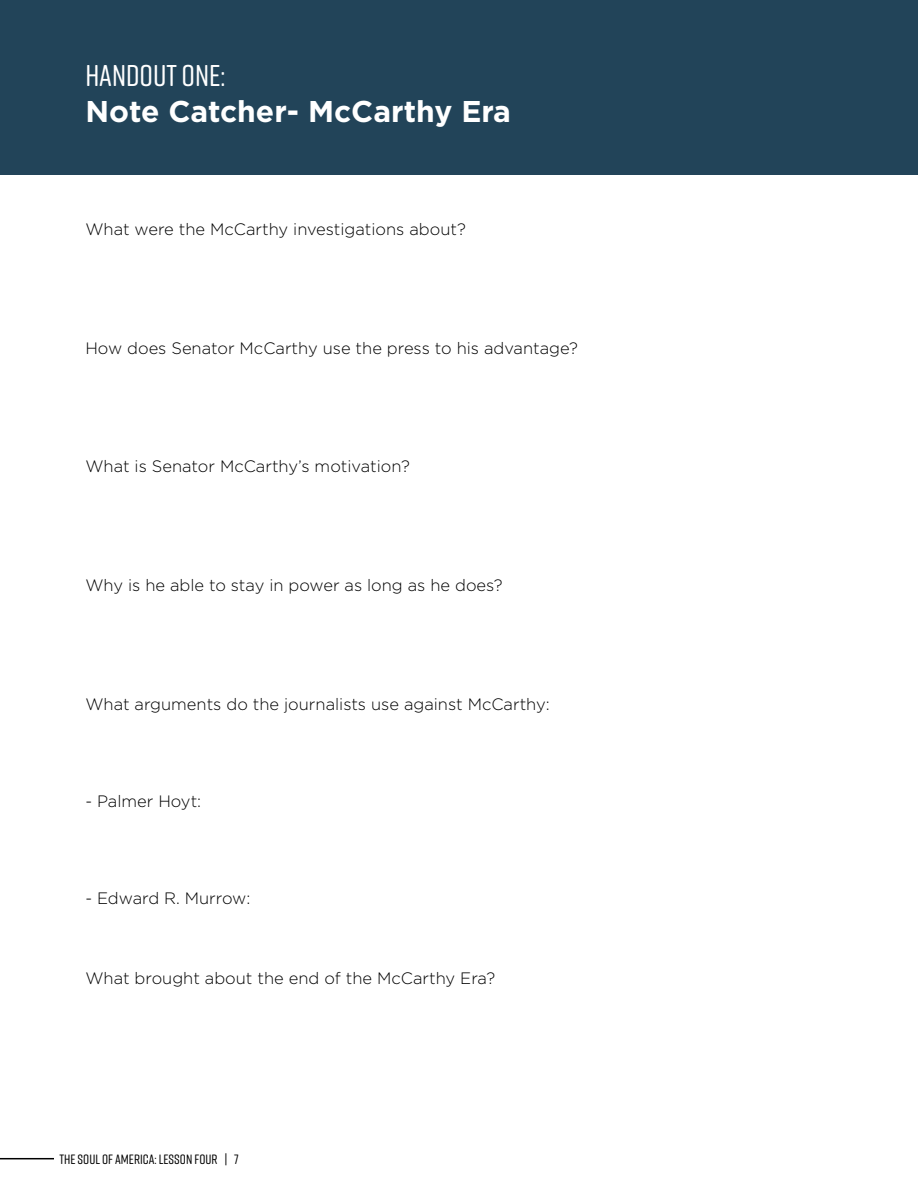
<style>
.page{position:relative;width:918px;height:1188px;background:#fff}
.page>*{position:absolute;margin:0;border:0;box-sizing:border-box;transform-origin:0 0}
.t1{font:700 30px "Gotham";color:#fff}
.t2{font:500 30px "Rift Soft";color:#fff}
.t3{font:300 16.5px "Gotham";color:#000}
.t4{font:500 13.5px "Rift Soft";color:#000}
</style>
<div class="page">
<hr style="left:0;top:1158px;width:54px;height:1px;background:#000">
<div style="left:0;top:0;width:918px;height:175px;background:#224459"></div>
<h1 class="t2" style="left:85px;top:55px;width:142px">HANDOUT ONE:</h1>
<h1 class="t1" style="left:85px;top:94px;width:427px">Note Catcher- McCarthy Era</h1>
<p class="t3" style="left:85px;top:220px;width:382px">What were the McCarthy investigations about?</p>
<p class="t3" style="left:85px;top:339px;width:494px">How does Senator McCarthy use the press to his advantage?</p>
<p class="t3" style="left:85px;top:458px;width:326px">What is Senator McCarthy’s motivation?</p>
<p class="t3" style="left:85px;top:576px;width:419px">Why is he able to stay in power as long as he does?</p>
<p class="t3" style="left:85px;top:695px;width:466px">What arguments do the journalists use against McCarthy:</p>
<p class="t3" style="left:85px;top:792px;width:117px">- Palmer Hoyt:</p>
<p class="t3" style="left:85px;top:890px;width:167px">- Edward R. Murrow:</p>
<p class="t3" style="left:85px;top:969px;width:411px">What brought about the end of the McCarthy Era?</p>
<p class="t4" style="left:59px;top:1150px;width:181px">THE SOUL OF AMERICA: LESSON FOUR | 7</p>
</div>
